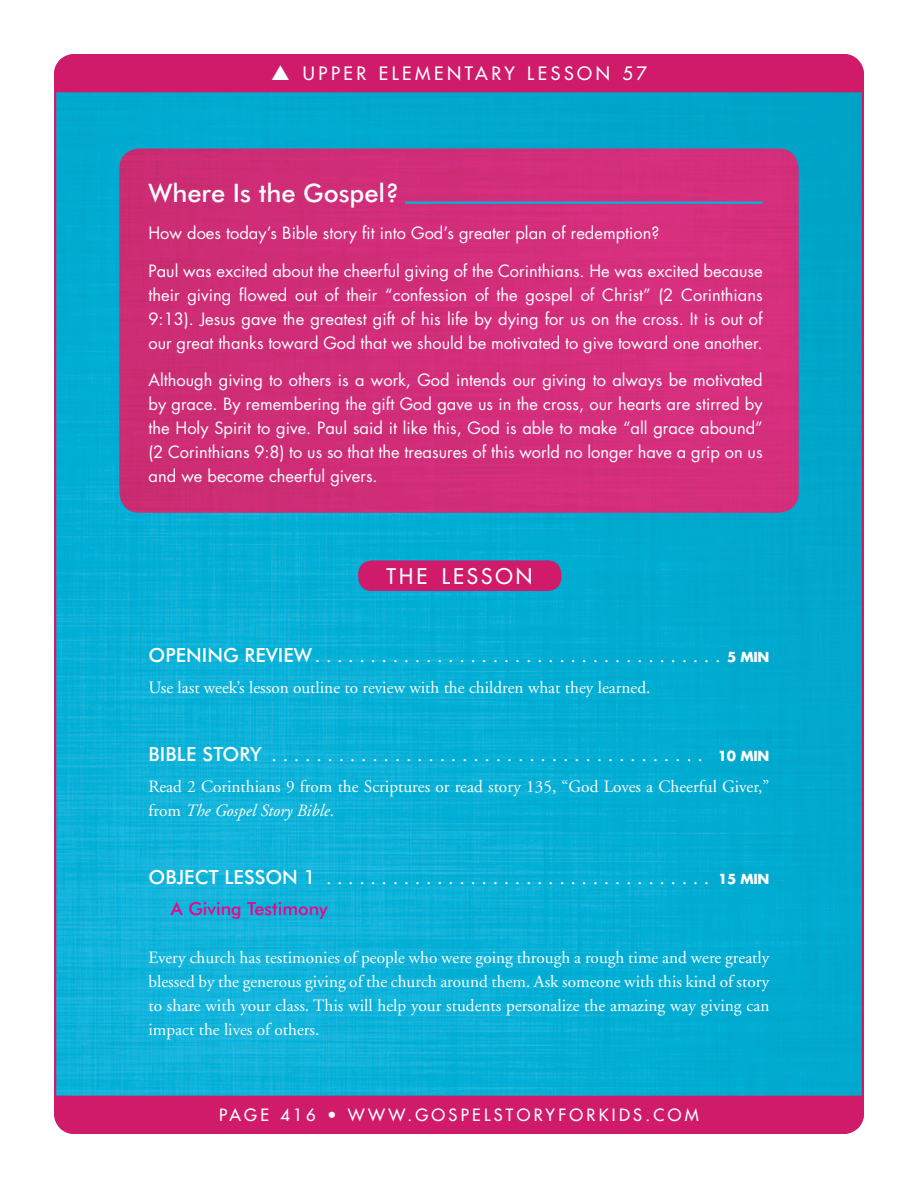
<style>
.page{position:relative;width:918px;height:1188px;background:#fff}
.page>*{position:absolute;margin:0;border:0;box-sizing:border-box;transform-origin:0 0}
.WIJ_HED{font:500 25.5px "Futura BT";color:#fff}
.Head{font:21px "Futura";letter-spacing:.145em;color:#fff}
.SUB_1{font:19.5px "Adobe Garamond";color:#fff}
.t1{font:18px "Futura";letter-spacing:.2em;color:#fff}
.LS_Subhead_2{font:500 18px "Futura BT";color:#ed028c}
.TXT{font:17.25px/24px "Adobe Garamond";color:#fff}
.WIJ_Txt{font:16.5px/24px "Futura";color:#fff;text-align:justify}
.t2{font:16.5px "Futura";letter-spacing:.2em;color:#fff}
.s1{font-family:"Futura BT";font-weight:500}
.s2{font-family:"Futura";font-weight:700;font-size:13.5px}
.s3{font-style:italic}
</style>
<div class="page">
<img style="left:57px;top:92px;width:804px;height:1004px">
<div style="left:54px;top:54px;width:810px;height:38px;background:#d01a6a"></div>
<div style="left:54px;top:1096px;width:810px;height:38px;background:#d01a6a"></div>
<img style="left:119px;top:148px;width:680px;height:365px">
<hr style="left:405px;top:202px;width:358px;height:2px;background:#02b4da">
<div style="left:358px;top:560px;width:203px;height:31px;background:#d01a6a;border-radius:14px"></div>
<p class="t1" style="left:271px;top:62px;width:377px">▲ UPPER ELEMENTARY LESSON 57</p>
<p class="WIJ_HED" style="left:148px;top:177px;width:252px">Where Is the Gospel?</p>
<p class="WIJ_Txt" style="left:148px;top:221px;width:513px">How does today’s Bible story fit into God’s greater plan of redemption?</p>
<p class="WIJ_Txt" style="left:148px;top:259px;width:616px">Paul was excited about the cheerful giving of the Corinthians. He was excited because their giving flowed out of their “confession of the gospel of Christ” (2 Corinthians 9:13). Jesus gave the greatest gift of his life by dying for us on the cross. It is out of our great thanks toward God that we should be motivated to give toward one another.</p>
<p class="WIJ_Txt" style="left:148px;top:368px;width:616px">Although giving to others is a work, God intends our giving to always be motivated by grace. By remembering the gift God gave us in the cross, our hearts are stirred by the Holy Spirit to give. Paul said it like this, God is able to make “all grace abound” (2 Corinthians 9:8) to us so that the treasures of this world no longer have a grip on us and we become cheerful givers.</p>
<p class="Head" style="left:387px;top:563px;width:147px">THE LESSON</p>
<p class="SUB_1" style="left:148px;top:646px;width:623px"><span class="s1">OPENING REVIEW</span>..................................... <span class="s2">5 MIN</span></p>
<p class="TXT" style="left:148px;top:676px;width:504px">Use last week’s lesson outline to review with the children what they learned.</p>
<p class="SUB_1" style="left:148px;top:745px;width:623px"><span class="s1">BIBLE STORY</span> ....................................... <span class="s2">10 MIN</span></p>
<p class="TXT" style="left:148px;top:775px;width:622px">Read 2 Corinthians 9 from the Scriptures or read story 135, “God Loves a Cheerful Giver,” from <span class="s3">The Gospel Story Bible</span>.</p>
<p class="SUB_1" style="left:148px;top:868px;width:623px"><span class="s1">OBJECT LESSON 1</span> ................................... <span class="s2">15 MIN</span></p>
<p class="LS_Subhead_2" style="left:171px;top:898px;width:158px">A Giving Testimony</p>
<p class="TXT" style="left:148px;top:946px;width:622px;text-align:justify">Every church has testimonies of people who were going through a rough time and were greatly blessed by the generous giving of the church around them. Ask someone with this kind of story to share with your class. This will help your students personalize the amazing way giving can impact the lives of others.</p>
<p class="t2" style="left:219px;top:1105px;width:481px">PAGE 416 • WWW.GOSPELSTORYFORKIDS.COM</p>
</div>
